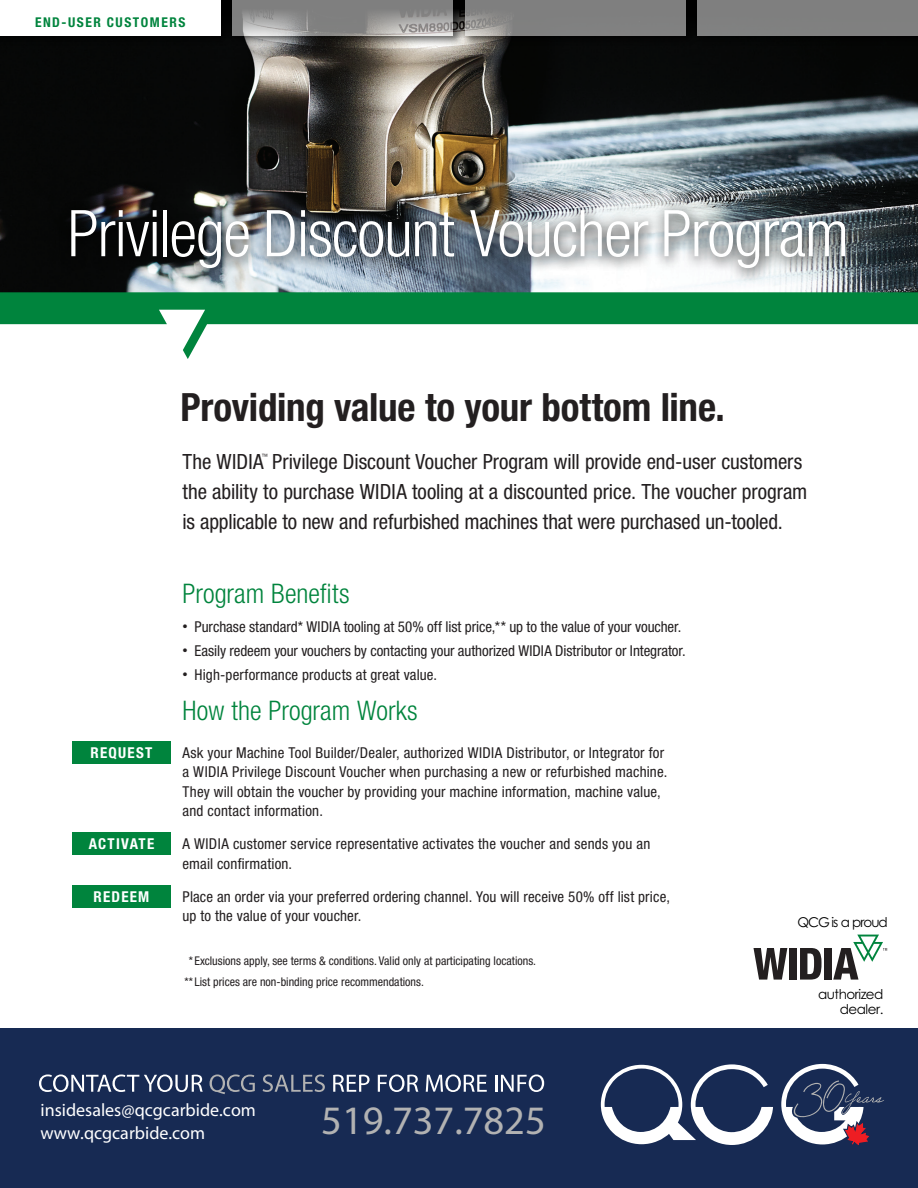
<style>
.page{position:relative;width:918px;height:1188px;background:#fff}
.page>*{position:absolute;margin:0;border:0;box-sizing:border-box;transform-origin:0 0}
.t1{font:300 condensed 64.5px "Helvetica Neue LT Std";letter-spacing:-.015em;color:#fff}
.t2{font:40.5px "Myriad Pro";color:#b2b2b2}
.t3{font:700 condensed 39px "Helvetica Neue LT Std";letter-spacing:-.005em;color:#231f20}
.t4{font:300 condensed 27px "Helvetica Neue LT Std";color:#00843d}
.t5{font:condensed 21px/30px "Helvetica Neue LT Std";letter-spacing:-.005em;color:#231f20}
.t6{font:18px/22.5px "Myriad Pro";color:#fff}
.t7{font:condensed 15px/19.5px "Helvetica Neue LT Std";letter-spacing:.01em;color:#231f20}
.t8{font:700 condensed 15px "Helvetica Neue LT Std";letter-spacing:.08em;color:#fff}
.t9{font:700 condensed 13.5px "Helvetica Neue LT Std";letter-spacing:.11em;color:#00843d}
.t10{font:13.5px/15px "Century Gothic";letter-spacing:-.035em;color:#000;text-align:right}
.t11{font:13.5px "Century Gothic";letter-spacing:-.075em;color:#000}
.t12{font:condensed 12px "Helvetica Neue LT Std";color:#231f20}
.t13{font:condensed 7.35px "Helvetica Neue LT Std";color:#231f20;scale:.83 1}
.s1{font-size:10.5px}
</style>
<div class="page">
<div style="left:72px;top:832px;width:99px;height:23px;background:#00843d"></div>
<div style="left:72px;top:885px;width:99px;height:23px;background:#00843d"></div>
<div style="left:72px;top:741px;width:99px;height:23px;background:#00843d"></div>
<img style="left:0;top:47px;width:918px;height:245px">
<svg style="left:0;top:292px;width:918px;height:67px"></svg>
<svg style="left:464px;top:0;width:231px;height:47px;background:#161615"></svg>
<svg style="left:465px;top:0;width:221px;height:36px;background:#838383"></svg>
<div style="left:695px;top:0;width:223px;height:47px;background:#000"></div>
<div style="left:698px;top:0;width:220px;height:36px;background:#7f7f7f"></div>
<div style="left:0;top:0;width:231px;height:47px;background:#000"></div>
<div style="left:0;top:0;width:220px;height:36px;background:#fff"></div>
<svg style="left:231px;top:0;width:233px;height:47px;background:#6b6967"></svg>
<svg style="left:232px;top:0;width:221px;height:36px;background:#939392"></svg>
<div style="left:60px;top:200px;width:800px;height:84px;background:#000;opacity:.75"></div>
<div style="left:0;top:1029px;width:918px;height:159px;background:#172a53"></div>
<svg style="left:781px;top:1064px;width:103px;height:81px"></svg>
<svg style="left:601px;top:1064px;width:172px;height:81px"></svg>
<svg style="left:39px;top:1075px;width:164px;height:17px"></svg>
<svg style="left:210px;top:1075px;width:45px;height:19px"></svg>
<svg style="left:263px;top:1075px;width:62px;height:17px"></svg>
<svg style="left:333px;top:1075px;width:37px;height:17px"></svg>
<svg style="left:378px;top:1075px;width:40px;height:17px"></svg>
<svg style="left:426px;top:1075px;width:61px;height:17px"></svg>
<svg style="left:495px;top:1075px;width:49px;height:17px"></svg>
<svg style="left:754px;top:948px;width:33px;height:32px"></svg>
<div style="left:789px;top:948px;width:8px;height:32px;background:#231f20"></div>
<svg style="left:800px;top:948px;width:22px;height:32px"></svg>
<div style="left:824px;top:948px;width:8px;height:32px;background:#231f20"></div>
<svg style="left:833px;top:935px;width:54px;height:45px"></svg>
<p class="t9" style="left:35px;top:14px;width:152px">END-USER CUSTOMERS</p>
<p class="t1" style="left:68px;top:196px;width:783px">Privilege Discount Voucher Program</p>
<p class="t3" style="left:181px;top:384px;width:546px">Providing value to your bottom line.</p>
<p class="t8" style="left:91px;top:743px;width:63px">REQUEST</p>
<p class="t8" style="left:89px;top:835px;width:67px">ACTIVATE</p>
<p class="t8" style="left:94px;top:887px;width:57px">REDEEM</p>
<p class="t13" style="left:262px;top:453px;width:9px">™</p>
<p class="t5" style="left:183px;top:477px;width:626px">the ability to purchase WIDIA tooling at a discounted price. The voucher program is applicable to new and refurbished machines that were purchased un-tooled.</p>
<p class="t5" style="left:183px;top:447px;width:621px">The WIDIA Privilege Discount Voucher Program will provide end-user customers</p>
<p class="t4" style="left:183px;top:578px;width:168px">Program Benefits</p>
<p class="t7" style="left:183px;top:616px;width:500px"><span class="s1">•</span> Purchase standard* WIDIA tooling at 50% off list price,** up to the value of your voucher.</p>
<p class="t7" style="left:183px;top:640px;width:505px"><span class="s1">•</span> Easily redeem your vouchers by contacting your authorized WIDIA Distributor or Integrator.</p>
<p class="t7" style="left:183px;top:664px;width:256px"><span class="s1">•</span> High-performance products at great value.</p>
<p class="t4" style="left:183px;top:695px;width:237px">How the Program Works</p>
<p class="t7" style="left:183px;top:742px;width:486px">Ask your Machine Tool Builder/Dealer, authorized WIDIA Distributor, or Integrator for a WIDIA Privilege Discount Voucher when purchasing a new or refurbished machine.<br>They will obtain the voucher by providing your machine information, machine value, and contact information.</p>
<p class="t7" style="left:183px;top:834px;width:469px">A WIDIA customer service representative activates the voucher and sends you an email confirmation.</p>
<p class="t7" style="left:183px;top:886px;width:489px">Place an order via your preferred ordering channel. You will receive 50% off list price, up to the value of your voucher.</p>
<p class="t12" style="left:189px;top:953px;width:349px">* Exclusions apply, see terms &amp; conditions. Valid only at participating locations.</p>
<p class="t12" style="left:185px;top:974px;width:241px">** List prices are non-binding price recommendations.</p>
<p class="t11" style="left:797px;top:914px;width:92px">QCG is a proud</p>
<p class="t10" style="left:818px;top:987px;width:67px">authorized dealer.</p>
<p class="t6" style="left:41px;top:1101px;width:217px">insidesales@qcgcarbide.com www.qcgcarbide.com</p>
<h2 class="t2" style="left:321px;top:1105px;width:226px">519.737.7825</h2>
</div>
